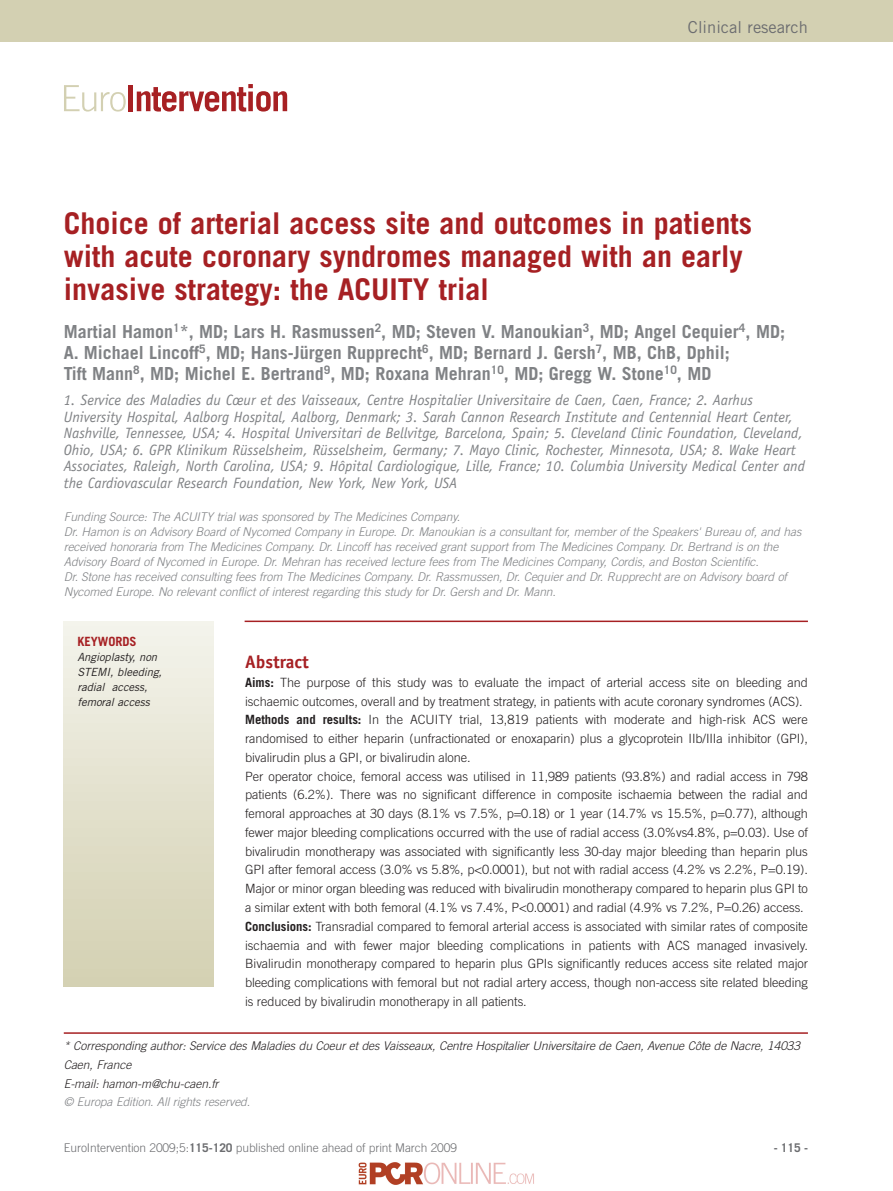
<style>
.page{position:relative;width:893px;height:1191px;background:#fff}
.page>*{position:absolute;margin:0;border:0;box-sizing:border-box;transform-origin:0 0}
.t1{font:700 30px/33px "Trade Gothic LT Std";color:#a62023}
.t2{font:700 18px/21px "Trade Gothic LT Std";color:#808285}
.t3{font:700 18px "Officina Sans Std";color:#a62023}
.t4{font:16.5px "Trade Gothic LT Std";color:#6c6d70}
.t5{font:italic 15px/16.5px "Officina Sans Std";color:#808285}
.t6{font:300 12.75px/18.8px "Trade Gothic LT Std";letter-spacing:-.005em;color:#231f20}
.t7{font:700 12.75px "Trade Gothic LT Std";letter-spacing:-.005em;color:#a62023}
.t8{font:italic 300 12px/15px "Trade Gothic LT Std";letter-spacing:-.005em;color:#808285}
.t9{font:italic 300 12px/18.8px "Trade Gothic LT Std";letter-spacing:-.005em;color:#231f20}
.t10{font:300 12px "Trade Gothic LT Std";letter-spacing:-.005em;color:#6c6d70}
.t11{font:700 12px "Trade Gothic LT Std";color:#6c6d70}
.t12{font:italic 11.25px/15px "Trade Gothic LT Std";letter-spacing:-.005em;color:#231f20}
.s1{font-weight:700}
</style>
<div class="page">
<div style="left:0;top:0;width:893px;height:42px;background:#d3d0b2"></div>
<div style="left:64px;top:621px;width:150px;height:366px;background:linear-gradient(to bottom,#f4f3ec,#d3d0b0)"></div>
<hr style="left:245px;top:621px;width:563px;height:1px;background:#a62023">
<hr style="left:64px;top:1032px;width:744px;height:2px;background:#a62023">
<svg style="left:64px;top:85px;width:62px;height:27px"></svg>
<div style="left:128px;top:85px;width:5px;height:26px;background:#a72023"></div>
<svg style="left:137px;top:84px;width:150px;height:28px"></svg>
<img style="left:358px;top:1162px;width:176px;height:23px">
<p class="t4" style="left:688px;top:18px;width:122px">Clinical research</p>
<h1 class="t1" style="left:64px;top:210px;width:690px">Choice of arterial access site and outcomes in patients with acute coronary syndromes managed with an early invasive strategy: the ACUITY trial</h1>
<p class="t2" style="left:64px;top:323px;width:723px">Martial Hamon<sup>1</sup>*, MD; Lars H. Rasmussen<sup>2</sup>, MD; Steven V. Manoukian<sup>3</sup>, MD; Angel Cequier<sup>4</sup>, MD;<br>A. Michael Lincoff<sup>5</sup>, MD; Hans-Jürgen Rupprecht<sup>6</sup>, MD; Bernard J. Gersh<sup>7</sup>, MB, ChB, Dphil;<br>Tift Mann<sup>8</sup>, MD; Michel E. Bertrand<sup>9</sup>, MD; Roxana Mehran<sup>10</sup>, MD; Gregg W. Stone<sup>10</sup>, MD</p>
<p class="t5" style="left:64px;top:393px;width:743px">1. Service des Maladies du Cœur et des Vaisseaux, Centre Hospitalier Universitaire de Caen, Caen, France; 2. Aarhus University Hospital, Aalborg Hospital, Aalborg, Denmark; 3. Sarah Cannon Research Institute and Centennial Heart Center, Nashville, Tennessee, USA; 4. Hospital Universitari de Bellvitge, Barcelona, Spain; 5. Cleveland Clinic Foundation, Cleveland, Ohio, USA; 6. GPR Klinikum Rüsselsheim, Rüsselsheim, Germany; 7. Mayo Clinic, Rochester, Minnesota, USA; 8. Wake Heart Associates, Raleigh, North Carolina, USA; 9. Hôpital Cardiologique, Lille, France; 10. Columbia University Medical Center and the Cardiovascular Research Foundation, New York, New York, USA</p>
<p class="t8" style="left:64px;top:510px;width:739px">Funding Source: The ACUITY trial was sponsored by The Medicines Company.<br>Dr. Hamon is on Advisory Board of Nycomed Company in Europe. Dr. Manoukian is a consultant for, member of the Speakers' Bureau of, and has received honoraria from The Medicines Company. Dr. Lincoff has received grant support from The Medicines Company. Dr. Bertrand is on the Advisory Board of Nycomed in Europe. Dr. Mehran has received lecture fees from The Medicines Company, Cordis, and Boston Scientific.<br>Dr. Stone has received consulting fees from The Medicines Company. Dr. Rassmussen, Dr. Cequier and Dr. Rupprecht are on Advisory board of Nycomed Europe. No relevant conflict of interest regarding this study for Dr. Gersh and Dr. Mann.</p>
<p class="t7" style="left:77px;top:636px;width:61px">KEYWORDS</p>
<p class="t12" style="left:77px;top:650px;width:86px">Angioplasty, non<br>STEMI, bleeding, radial access, femoral access</p>
<h2 class="t3" style="left:245px;top:655px;width:65px">Abstract</h2>
<p class="t6" style="left:245px;top:674px;width:564px"><span class="s1">Aims:</span> The purpose of this study was to evaluate the impact of arterial access site on bleeding and ischaemic outcomes, overall and by treatment strategy, in patients with acute coronary syndromes (ACS).<br><span class="s1">Methods and results:</span> In the ACUITY trial, 13,819 patients with moderate and high-risk ACS were randomised to either heparin (unfractionated or enoxaparin) plus a glycoprotein IIb/IIIa inhibitor (GPI), bivalirudin plus a GPI, or bivalirudin alone.<br>Per operator choice, femoral access was utilised in 11,989 patients (93.8%) and radial access in 798 patients (6.2%). There was no significant difference in composite ischaemia between the radial and femoral approaches at 30 days (8.1% vs 7.5%, p=0.18) or 1 year (14.7% vs 15.5%, p=0.77), although fewer major bleeding complications occurred with the use of radial access (3.0%vs4.8%, p=0.03). Use of bivalirudin monotherapy was associated with significantly less 30-day major bleeding than heparin plus GPI after femoral access (3.0% vs 5.8%, p&lt;0.0001), but not with radial access (4.2% vs 2.2%, P=0.19).<br>Major or minor organ bleeding was reduced with bivalirudin monotherapy compared to heparin plus GPI to a similar extent with both femoral (4.1% vs 7.4%, P&lt;0.0001) and radial (4.9% vs 7.2%, P=0.26) access.<br><span class="s1">Conclusions:</span> Transradial compared to femoral arterial access is associated with similar rates of composite ischaemia and with fewer major bleeding complications in patients with ACS managed invasively.<br>Bivalirudin monotherapy compared to heparin plus GPIs significantly reduces access site related major bleeding complications with femoral but not radial artery access, though non-access site related bleeding is reduced by bivalirudin monotherapy in all patients.</p>
<p class="t9" style="left:64px;top:1038px;width:738px">* Corresponding author: Service des Maladies du Coeur et des Vaisseaux, Centre Hospitalier Universitaire de Caen, Avenue Côte de Nacre, 14033<br>Caen, France<br>E-mail: hamon-m@chu-caen.fr</p>
<p class="t8" style="left:64px;top:1095px;width:188px">© Europa Edition. All rights reserved.</p>
<p class="t10" style="left:64px;top:1144px;width:395px">EuroIntervention 2009;5:<span class="s1">115-120</span> published online ahead of print March 2009</p>
<p class="t11" style="left:774px;top:1144px;width:36px">- 115 -</p>
</div>
